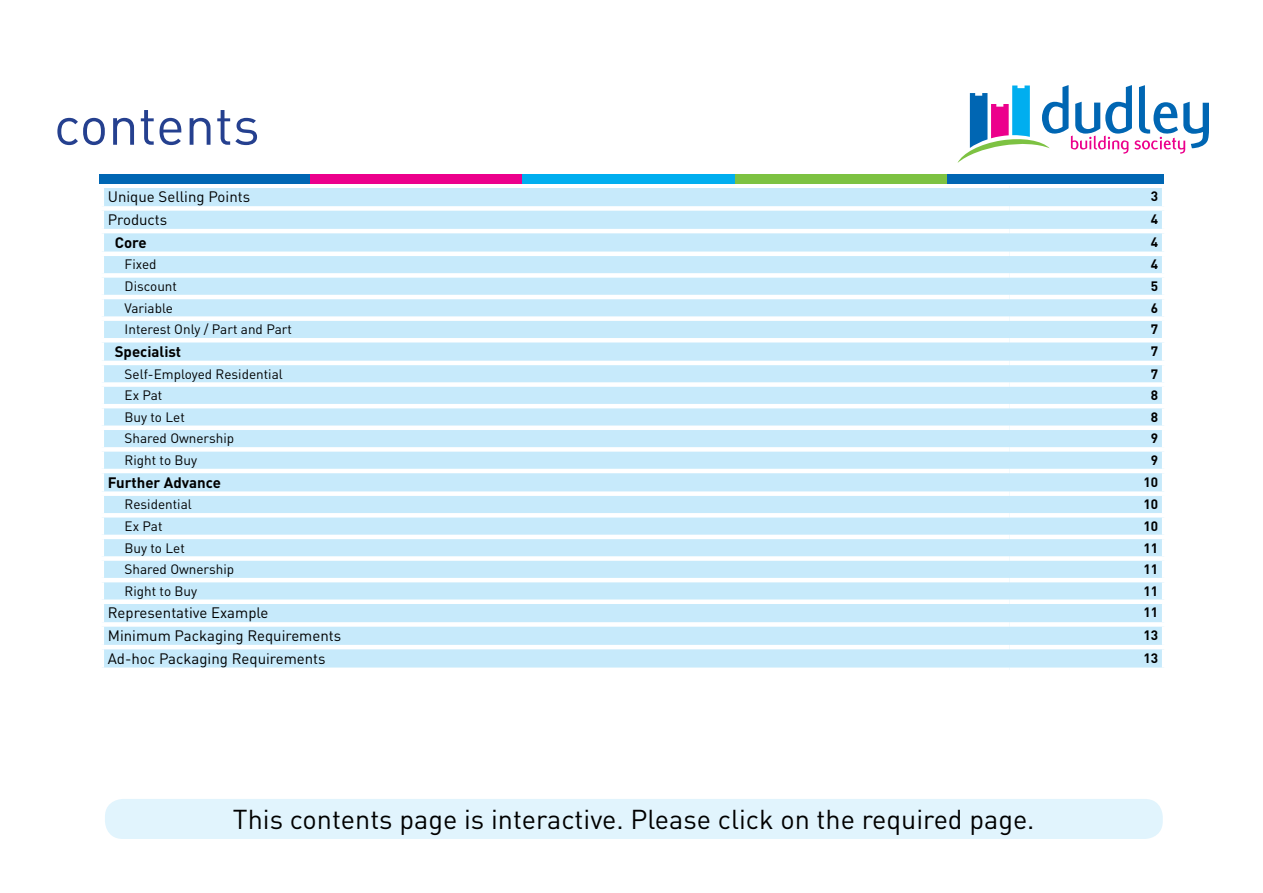
<style>
.page{position:relative;width:1263px;height:893px;background:#fff}
.page>*{position:absolute;margin:0;border:0;box-sizing:border-box;transform-origin:0 0}
.t1{font:54px "DIN";color:#25408f}
.t2{font:27px "DIN";color:#000}
.t3{font:15px "DIN";color:#000}
.t4{font:700 15px "DIN";color:#000}
.t5{font:13.5px "DIN";color:#000}
.t6{font:700 13.5px "DIN";color:#000}
</style>
<div class="page">
<svg style="left:957px;top:85px;width:252px;height:78px"></svg>
<div style="left:104px;top:188px;width:1058px;height:479px;background:#c7eafb"></div>
<div style="left:100px;top:206px;width:909px;height:5px;background:#fff"></div>
<div style="left:1009px;top:206px;width:157px;height:5px;background:#fff"></div>
<hr style="left:100px;top:229px;width:909px;height:4px;background:#fff">
<hr style="left:1009px;top:229px;width:157px;height:4px;background:#fff">
<hr style="left:100px;top:252px;width:909px;height:4px;background:#fff">
<hr style="left:1009px;top:252px;width:157px;height:4px;background:#fff">
<div style="left:100px;top:273px;width:909px;height:5px;background:#fff"></div>
<div style="left:1009px;top:273px;width:157px;height:5px;background:#fff"></div>
<hr style="left:100px;top:295px;width:909px;height:4px;background:#fff">
<hr style="left:1009px;top:295px;width:157px;height:4px;background:#fff">
<div style="left:100px;top:316px;width:909px;height:5px;background:#fff"></div>
<div style="left:1009px;top:316px;width:157px;height:5px;background:#fff"></div>
<hr style="left:100px;top:338px;width:909px;height:4px;background:#fff">
<hr style="left:1009px;top:338px;width:157px;height:4px;background:#fff">
<hr style="left:100px;top:361px;width:909px;height:4px;background:#fff">
<hr style="left:1009px;top:361px;width:157px;height:4px;background:#fff">
<div style="left:100px;top:382px;width:909px;height:5px;background:#fff"></div>
<div style="left:1009px;top:382px;width:157px;height:5px;background:#fff"></div>
<hr style="left:100px;top:404px;width:909px;height:4px;background:#fff">
<hr style="left:1009px;top:404px;width:157px;height:4px;background:#fff">
<div style="left:100px;top:425px;width:909px;height:5px;background:#fff"></div>
<div style="left:1009px;top:425px;width:157px;height:5px;background:#fff"></div>
<div style="left:100px;top:447px;width:909px;height:5px;background:#fff"></div>
<div style="left:1009px;top:447px;width:157px;height:5px;background:#fff"></div>
<hr style="left:100px;top:469px;width:909px;height:4px;background:#fff">
<hr style="left:1009px;top:469px;width:157px;height:4px;background:#fff">
<div style="left:100px;top:491px;width:909px;height:5px;background:#fff"></div>
<div style="left:1009px;top:491px;width:157px;height:5px;background:#fff"></div>
<div style="left:100px;top:513px;width:909px;height:5px;background:#fff"></div>
<div style="left:1009px;top:513px;width:157px;height:5px;background:#fff"></div>
<hr style="left:100px;top:535px;width:909px;height:4px;background:#fff">
<hr style="left:1009px;top:535px;width:157px;height:4px;background:#fff">
<div style="left:100px;top:556px;width:909px;height:5px;background:#fff"></div>
<div style="left:1009px;top:556px;width:157px;height:5px;background:#fff"></div>
<hr style="left:100px;top:578px;width:909px;height:4px;background:#fff">
<hr style="left:1009px;top:578px;width:157px;height:4px;background:#fff">
<div style="left:100px;top:599px;width:909px;height:5px;background:#fff"></div>
<div style="left:1009px;top:599px;width:157px;height:5px;background:#fff"></div>
<div style="left:100px;top:622px;width:909px;height:5px;background:#fff"></div>
<div style="left:1009px;top:622px;width:157px;height:5px;background:#fff"></div>
<hr style="left:100px;top:645px;width:909px;height:4px;background:#fff">
<hr style="left:1009px;top:645px;width:157px;height:4px;background:#fff">
<div style="left:310px;top:174px;width:212px;height:9px;background:#ec008c"></div>
<div style="left:522px;top:174px;width:213px;height:9px;background:#00aeef"></div>
<div style="left:735px;top:174px;width:212px;height:9px;background:#7dc242"></div>
<div style="left:947px;top:174px;width:216px;height:9px;background:#0066b3"></div>
<div style="left:100px;top:174px;width:210px;height:9px;background:#0066b3"></div>
<div style="left:105px;top:799px;width:1058px;height:40px;background:#e1f4fd;border-radius:18px"></div>
<h1 class="t1" style="left:54px;top:92px;width:207px">contents</h1>
<p class="t3" style="left:108px;top:188px;width:144px">Unique Selling Points</p>
<p class="t6" style="left:1151px;top:188px;width:9px">3</p>
<p class="t3" style="left:108px;top:210px;width:61px">Products</p>
<p class="t6" style="left:1151px;top:210px;width:9px">4</p>
<p class="t4" style="left:115px;top:233px;width:34px">Core</p>
<p class="t6" style="left:1151px;top:233px;width:9px">4</p>
<p class="t5" style="left:125px;top:256px;width:33px">Fixed</p>
<p class="t6" style="left:1151px;top:256px;width:9px">4</p>
<p class="t5" style="left:125px;top:278px;width:54px">Discount</p>
<p class="t6" style="left:1151px;top:277px;width:9px">5</p>
<p class="t5" style="left:125px;top:299px;width:50px">Variable</p>
<p class="t6" style="left:1151px;top:299px;width:9px">6</p>
<p class="t5" style="left:125px;top:321px;width:169px">Interest Only / Part and Part</p>
<p class="t6" style="left:1151px;top:321px;width:9px">7</p>
<p class="t4" style="left:115px;top:342px;width:68px">Specialist</p>
<p class="t6" style="left:1151px;top:342px;width:9px">7</p>
<p class="t5" style="left:125px;top:365px;width:160px">Self-Employed Residential</p>
<p class="t6" style="left:1151px;top:365px;width:9px">7</p>
<p class="t5" style="left:125px;top:387px;width:39px">Ex Pat</p>
<p class="t6" style="left:1151px;top:386px;width:9px">8</p>
<p class="t5" style="left:125px;top:408px;width:62px">Buy to Let</p>
<p class="t6" style="left:1151px;top:408px;width:9px">8</p>
<p class="t5" style="left:125px;top:430px;width:111px">Shared Ownership</p>
<p class="t6" style="left:1151px;top:430px;width:9px">9</p>
<p class="t5" style="left:125px;top:452px;width:74px">Right to Buy</p>
<p class="t6" style="left:1151px;top:451px;width:9px">9</p>
<p class="t4" style="left:108px;top:472px;width:115px">Further Advance</p>
<p class="t6" style="left:1143px;top:473px;width:16px">10</p>
<p class="t5" style="left:125px;top:496px;width:69px">Residential</p>
<p class="t6" style="left:1143px;top:496px;width:16px">10</p>
<p class="t5" style="left:125px;top:518px;width:39px">Ex Pat</p>
<p class="t6" style="left:1143px;top:517px;width:16px">10</p>
<p class="t5" style="left:125px;top:539px;width:62px">Buy to Let</p>
<p class="t6" style="left:1143px;top:539px;width:16px">11</p>
<p class="t5" style="left:125px;top:561px;width:111px">Shared Ownership</p>
<p class="t6" style="left:1143px;top:560px;width:16px">11</p>
<p class="t5" style="left:125px;top:582px;width:74px">Right to Buy</p>
<p class="t6" style="left:1143px;top:582px;width:16px">11</p>
<p class="t3" style="left:108px;top:604px;width:162px">Representative Example</p>
<p class="t6" style="left:1143px;top:604px;width:16px">11</p>
<p class="t3" style="left:108px;top:626px;width:235px">Minimum Packaging Requirements</p>
<p class="t6" style="left:1143px;top:626px;width:16px">13</p>
<p class="t3" style="left:108px;top:649px;width:219px">Ad-hoc Packaging Requirements</p>
<p class="t6" style="left:1143px;top:649px;width:16px">13</p>
<h2 class="t2" style="left:233px;top:802px;width:803px">This contents page is interactive. Please click on the required page.</h2>
</div>
